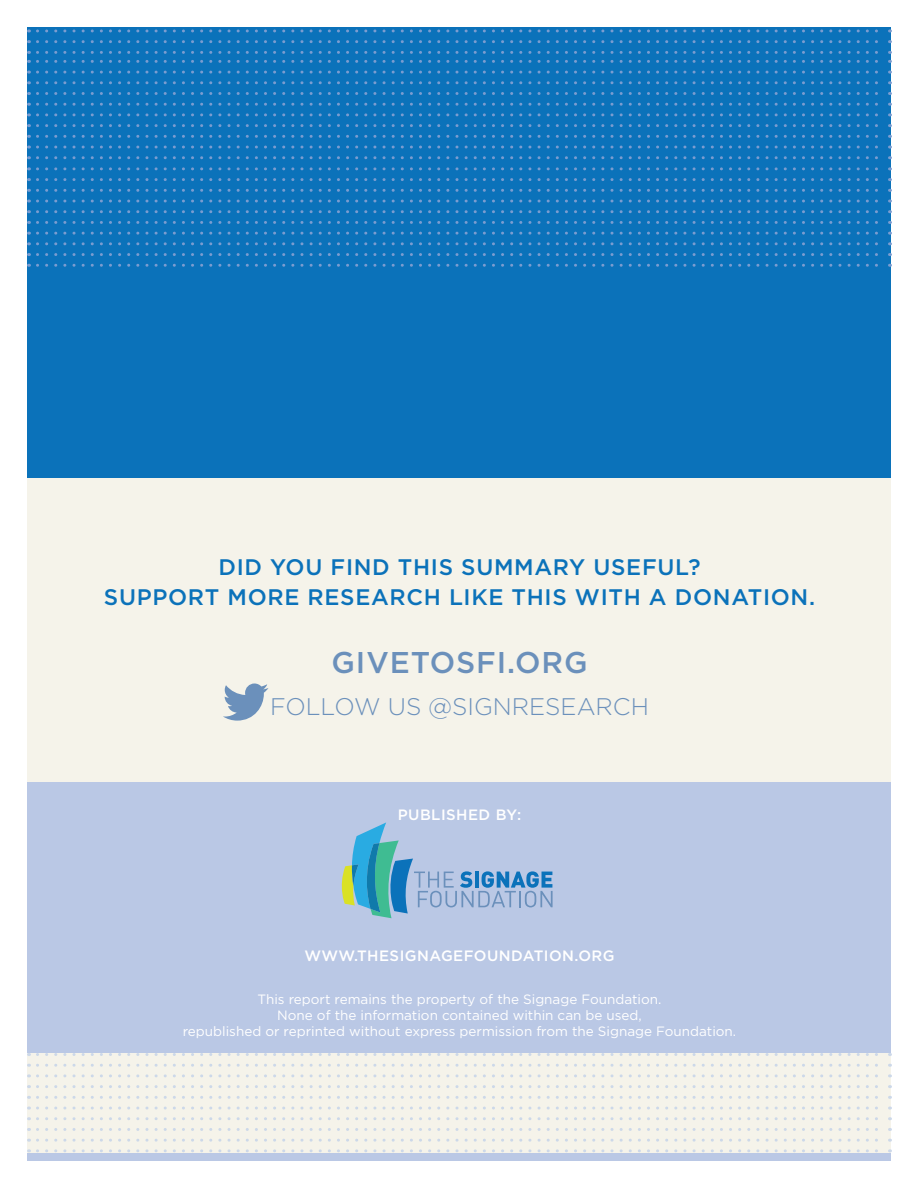
<style>
.page{position:relative;width:918px;height:1188px;background:#fff}
.page>*{position:absolute;margin:0;border:0;box-sizing:border-box;transform-origin:0 0}
.t1{font:500 30px "Gotham";letter-spacing:.03em;color:#6b90bb}
.t2{font:300 24px "Gotham";color:#6b90bb}
.t3{font:500 22.5px/30px "Gotham";letter-spacing:.03em;color:#0b72ba;text-align:center}
.t4{font:500 15px "Gotham";letter-spacing:.03em;color:#fff}
.t5{font:13.5px/16.2px "Gotham";color:#fff;text-align:center}
</style>
<div class="page">
<div style="left:27px;top:27px;width:864px;height:1134px;background:#0b72ba"></div>
<div style="left:27px;top:778px;width:864px;height:383px;background:#bac8e5"></div>
<div style="left:27px;top:478px;width:864px;height:303px;background:#f5f3ea"></div>
<svg style="left:37px;top:60px;width:854px;height:3px"></svg>
<svg style="left:37px;top:146px;width:854px;height:3px"></svg>
<svg style="left:37px;top:124px;width:854px;height:3px"></svg>
<svg style="left:37px;top:156px;width:854px;height:3px"></svg>
<svg style="left:37px;top:92px;width:854px;height:3px"></svg>
<svg style="left:37px;top:135px;width:854px;height:3px"></svg>
<svg style="left:37px;top:81px;width:854px;height:3px"></svg>
<svg style="left:37px;top:113px;width:854px;height:3px"></svg>
<svg style="left:37px;top:71px;width:854px;height:3px"></svg>
<svg style="left:37px;top:103px;width:854px;height:3px"></svg>
<svg style="left:37px;top:40px;width:854px;height:3px"></svg>
<svg style="left:37px;top:51px;width:854px;height:3px"></svg>
<svg style="left:37px;top:29px;width:854px;height:3px"></svg>
<svg style="left:37px;top:167px;width:854px;height:3px"></svg>
<svg style="left:37px;top:253px;width:854px;height:3px"></svg>
<svg style="left:37px;top:232px;width:854px;height:3px"></svg>
<svg style="left:37px;top:264px;width:854px;height:3px"></svg>
<svg style="left:37px;top:200px;width:854px;height:3px"></svg>
<svg style="left:37px;top:242px;width:854px;height:3px"></svg>
<svg style="left:37px;top:189px;width:854px;height:3px"></svg>
<svg style="left:37px;top:221px;width:854px;height:3px"></svg>
<svg style="left:37px;top:178px;width:854px;height:3px"></svg>
<svg style="left:37px;top:210px;width:854px;height:3px"></svg>
<div style="left:27px;top:1053px;width:864px;height:99px;background:#f5f3ea"></div>
<svg style="left:37px;top:1053px;width:854px;height:3px"></svg>
<svg style="left:37px;top:1139px;width:854px;height:3px"></svg>
<svg style="left:37px;top:1117px;width:854px;height:3px"></svg>
<svg style="left:37px;top:1149px;width:854px;height:3px"></svg>
<svg style="left:37px;top:1085px;width:854px;height:3px"></svg>
<svg style="left:37px;top:1128px;width:854px;height:3px"></svg>
<svg style="left:37px;top:1074px;width:854px;height:3px"></svg>
<svg style="left:37px;top:1107px;width:854px;height:3px"></svg>
<svg style="left:37px;top:1064px;width:854px;height:3px"></svg>
<svg style="left:37px;top:1096px;width:854px;height:3px"></svg>
<svg style="left:223px;top:683px;width:46px;height:38px"></svg>
<svg style="left:341px;top:822px;width:212px;height:96px"></svg>
<p class="t3" style="left:104px;top:551px;width:713px">DID YOU FIND THIS SUMMARY USEFUL?<br>SUPPORT MORE RESEARCH LIKE THIS WITH A DONATION.</p>
<p class="t1" style="left:332px;top:645px;width:258px">GIVETOSFI.ORG</p>
<p class="t2" style="left:270px;top:694px;width:380px">FOLLOW US @SIGNRESEARCH</p>
<p class="t4" style="left:398px;top:807px;width:125px">PUBLISHED BY:</p>
<p class="t4" style="left:304px;top:947px;width:312px">WWW.THESIGNAGEFOUNDATION.ORG</p>
<p class="t5" style="left:183px;top:991px;width:555px">This report remains the property of the Signage Foundation.<br>None of the information contained within can be used,<br>republished or reprinted without express permission from the Signage Foundation.</p>
</div>
